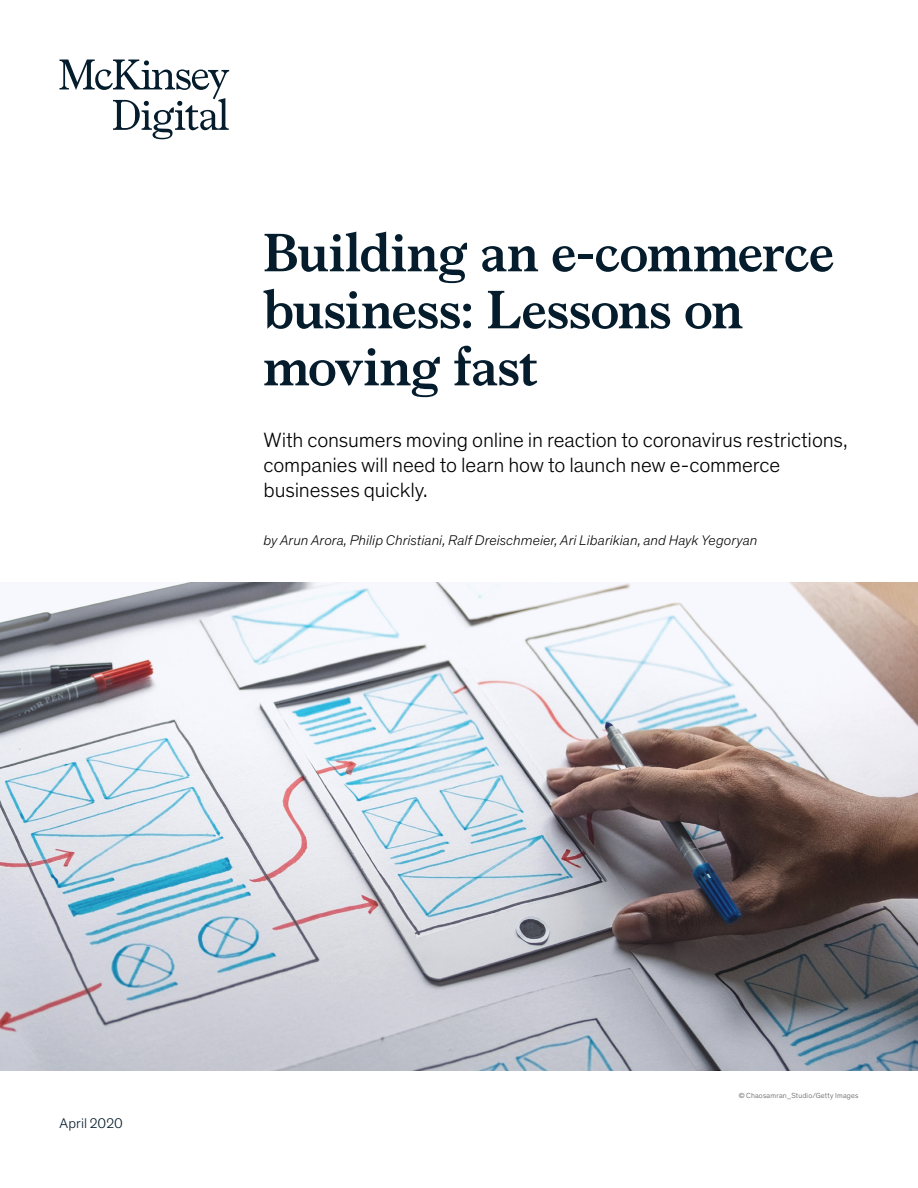
<style>
.page{position:relative;width:918px;height:1188px;background:#fff}
.page>*{position:absolute;margin:0;border:0;box-sizing:border-box;transform-origin:0 0}
.t1{font:700 54px/57px "Bower";letter-spacing:-.005em;color:#051c2c}
.t2{font:300 21px/24.8px "Theinhardt Pan";letter-spacing:-.005em;color:#000}
.t3{font:italic 300 14.25px "Theinhardt Pan";letter-spacing:.005em;color:#000}
.t4{font:300 14.25px "Theinhardt Pan";letter-spacing:.005em;color:#051c2c}
.t5{font:300 7.5px "Theinhardt Pan";letter-spacing:.025em;color:#575756}
</style>
<div class="page">
<img style="left:0;top:582px;width:918px;height:488px">
<svg style="left:60px;top:60px;width:169px;height:79px"></svg>
<h1 class="t1" style="left:264px;top:220px;width:572px">Building an e-commerce business: Lessons on moving fast</h1>
<p class="t2" style="left:264px;top:427px;width:586px">With consumers moving online in reaction to coronavirus restrictions, companies will need to learn how to launch new e-commerce businesses quickly.</p>
<p class="t3" style="left:264px;top:530px;width:495px">by Arun Arora, Philip Christiani, Ralf Dreischmeier, Ari Libarikian, and Hayk Yegoryan</p>
<p class="t4" style="left:60px;top:1114px;width:65px">April 2020</p>
<p class="t5" style="left:739px;top:1090px;width:121px">© Chaosamran_Studio/Getty Images</p>
</div>
